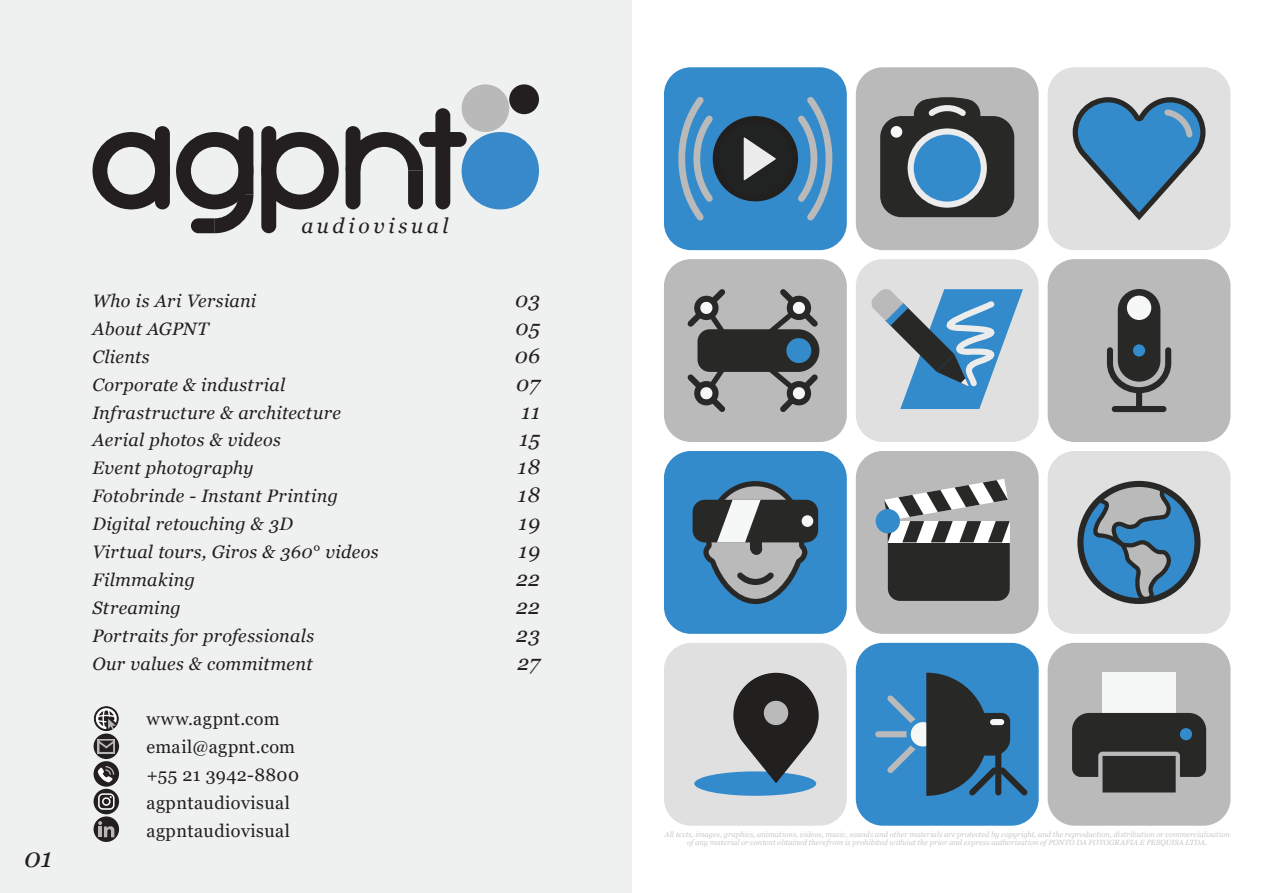
<style>
.page{position:relative;width:1263px;height:893px;background:#fff}
.page>*{position:absolute;margin:0;border:0;box-sizing:border-box;transform-origin:0 0}
.t1{font:italic 27px "Georgia";color:#231f20}
.t2{font:italic 21px/27.9px "Georgia";letter-spacing:.025em;color:#231f20;text-align:center}
.t3{font:italic 21px "Georgia";letter-spacing:.175em;color:#231f20}
.t4{font:italic 18px/27.9px "Georgia";letter-spacing:.015em;color:#231f20}
.t5{font:18px/27.9px "Georgia";letter-spacing:.025em;color:#231f20}
.t6{font:italic 7.5px/7.5px "Georgia";letter-spacing:.005em;color:#c7c8ca;text-align:center}
</style>
<div class="page">
<div style="left:856px;top:67px;width:183px;height:183px;background:#bababa;border-radius:27px"></div>
<div style="left:880px;top:116px;width:134px;height:101px;background:#282827;border-radius:21px"></div>
<div style="left:914px;top:99px;width:66px;height:103px;background:#282827;border-radius:15px"></div>
<div style="left:920px;top:97px;width:54px;height:13px;background:#282827;border-radius:50%"></div>
<svg style="left:908px;top:128px;width:79px;height:80px"></svg>
<svg style="left:928px;top:106px;width:38px;height:10px"></svg>
<div style="left:891px;top:126px;width:11px;height:12px;background:#f6f7f7;border-radius:50%"></div>
<div style="left:856px;top:451px;width:183px;height:183px;background:#bababa;border-radius:27px"></div>
<svg style="left:884px;top:479px;width:126px;height:122px"></svg>
<div style="left:876px;top:509px;width:24px;height:24px;background:#348bcb;border-radius:50%"></div>
<div style="left:856px;top:643px;width:183px;height:183px;background:#348bcb;border-radius:27px"></div>
<div style="left:878px;top:731px;width:49px;height:6px;background:#bababa"></div>
<svg style="left:882px;top:673px;width:146px;height:123px"></svg>
<div style="left:993px;top:719px;width:8px;height:6px;background:#f6f7f7"></div>
<div style="left:856px;top:259px;width:183px;height:183px;background:#e0e0e0;border-radius:27px"></div>
<svg style="left:871px;top:289px;width:152px;height:120px"></svg>
<div style="left:1048px;top:67px;width:182px;height:183px;background:#e0e0e0;border-radius:27px"></div>
<svg style="left:1073px;top:97px;width:132px;height:123px"></svg>
<div style="left:1048px;top:451px;width:182px;height:183px;background:#e0e0e0;border-radius:27px"></div>
<svg style="left:1077px;top:481px;width:124px;height:123px"></svg>
<div style="left:1048px;top:643px;width:182px;height:183px;background:#bababa;border-radius:27px"></div>
<div style="left:1102px;top:673px;width:74px;height:51px;background:#f6f7f7"></div>
<svg style="left:1072px;top:713px;width:134px;height:80px;background:#3f3f3e"></svg>
<div style="left:1180px;top:728px;width:12px;height:12px;background:#348bcb;border-radius:50%"></div>
<div style="left:1048px;top:259px;width:182px;height:183px;background:#bababa;border-radius:27px"></div>
<div style="left:1115px;top:406px;width:48px;height:6px;background:#282827"></div>
<div style="left:1136px;top:391px;width:6px;height:18px;background:#282827"></div>
<svg style="left:1107px;top:344px;width:65px;height:52px"></svg>
<div style="left:1118px;top:289px;width:42px;height:93px;background:#282827;border-radius:21px"></div>
<div style="left:1133px;top:344px;width:12px;height:13px;background:#348bcb;border-radius:50%"></div>
<div style="left:1127px;top:296px;width:24px;height:24px;background:#f6f7f7;border-radius:50%"></div>
<div style="left:664px;top:67px;width:183px;height:183px;background:#348bcb;border-radius:27px"></div>
<svg style="left:678px;top:97px;width:155px;height:124px"></svg>
<div style="left:664px;top:643px;width:183px;height:183px;background:#e0e0e0;border-radius:27px"></div>
<div style="left:694px;top:771px;width:122px;height:25px;background:#348bcb;border-radius:50%"></div>
<svg style="left:733px;top:673px;width:86px;height:110px"></svg>
<div style="left:764px;top:701px;width:24px;height:24px;background:#bababa;border-radius:50%"></div>
<div style="left:664px;top:259px;width:183px;height:183px;background:#bababa;border-radius:27px"></div>
<svg style="left:687px;top:289px;width:133px;height:123px"></svg>
<div style="left:664px;top:451px;width:183px;height:183px;background:#348bcb;border-radius:27px"></div>
<div style="left:693px;top:500px;width:125px;height:42px;background:#282827;border-radius:12px"></div>
<svg style="left:703px;top:481px;width:104px;height:123px"></svg>
<div style="left:802px;top:515px;width:11px;height:12px;background:#f6f7f7;border-radius:50%"></div>
<div style="left:0;top:0;width:631px;height:893px;background:#eff0f0"></div>
<svg style="left:94px;top:733px;width:25px;height:26px"></svg>
<svg style="left:98px;top:739px;width:17px;height:15px"></svg>
<svg style="left:100px;top:741px;width:13px;height:11px"></svg>
<div style="left:94px;top:789px;width:25px;height:25px;background:#231f20;border-radius:50%"></div>
<svg style="left:98px;top:793px;width:17px;height:17px"></svg>
<svg style="left:94px;top:816px;width:25px;height:26px"></svg>
<svg style="left:98px;top:821px;width:16px;height:16px"></svg>
<div style="left:94px;top:761px;width:25px;height:26px;background:#231f20;border-radius:50%"></div>
<svg style="left:98px;top:766px;width:16px;height:16px"></svg>
<svg style="left:94px;top:706px;width:25px;height:25px"></svg>
<svg style="left:96px;top:708px;width:21px;height:21px"></svg>
<div style="left:462px;top:132px;width:77px;height:77px;background:#3789c9;border-radius:50%"></div>
<div style="left:462px;top:84px;width:47px;height:48px;background:#b9b9b9;border-radius:50%"></div>
<div style="left:509px;top:84px;width:30px;height:30px;background:#231f20;border-radius:50%"></div>
<div style="left:435px;top:108px;width:15px;height:101px;background:#231f20;border-radius:7px"></div>
<div style="left:419px;top:132px;width:48px;height:15px;background:#231f20;border-radius:7px"></div>
<div style="left:346px;top:126px;width:14px;height:83px;background:#231f20;border-radius:7px"></div>
<svg style="left:346px;top:132px;width:77px;height:77px"></svg>
<div style="left:261px;top:126px;width:15px;height:107px;background:#231f20;border-radius:7px"></div>
<svg style="left:261px;top:132px;width:78px;height:77px"></svg>
<svg style="left:176px;top:126px;width:77px;height:107px"></svg>
<div style="left:155px;top:126px;width:15px;height:83px;background:#231f20;border-radius:7px"></div>
<svg style="left:92px;top:132px;width:78px;height:77px"></svg>
<h1 class="t1" style="left:24px;top:840px;width:30px">01</h1>
<h2 class="t3" style="left:301px;top:213px;width:149px">audiovisual</h2>
<p class="t4" style="left:92px;top:287px;width:288px">Who is Ari Versiani<br>About AGPNT<br>Clients<br>Corporate &amp; industrial<br>Infrastructure &amp; architecture<br>Aerial photos &amp; videos<br>Event photography<br>Fotobrinde - Instant Printing<br>Digital retouching &amp; 3D<br>Virtual tours, Giros &amp; 360° videos<br>Filmmaking<br>Streaming<br>Portraits for professionals<br>Our values &amp; commitment</p>
<h3 class="t5" style="left:146px;top:706px;width:154px">www.agpnt.com email@agpnt.com +55 21 3942-8800 agpntaudiovisual agpntaudiovisual</h3>
<h2 class="t2" style="left:515px;top:286px;width:27px">03<br>05<br>06<br>07<br>11<br>15<br>18<br>18<br>19<br>19<br>22<br>22<br>23<br>27</h2>
<p class="t6" style="left:665px;top:831px;width:567px">All texts, images, graphics, animations, videos, music, sounds and other materials are protected by copyright, and the reproduction, distribution or commercialization of any material or content obtained therefrom is prohibited without the prior and express authorization of PONTO DA FOTOGRAFIA E PESQUISA LTDA.</p>
</div>
